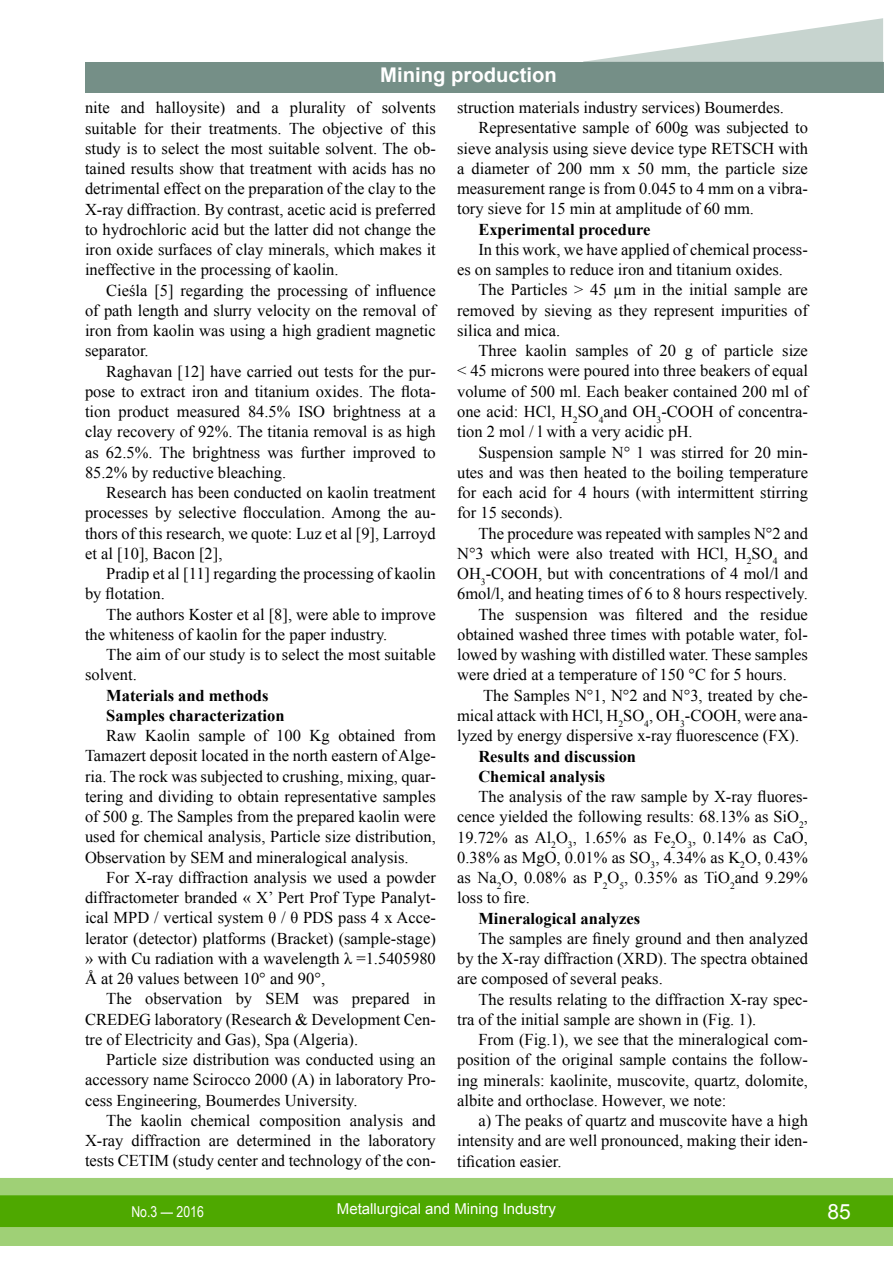
<style>
.page{position:relative;width:893px;height:1263px;background:#fff}
.page>*{position:absolute;margin:0;border:0;box-sizing:border-box;transform-origin:0 0}
.t1{font:21px "Arial";color:#fff}
.t2{font:700 20.25px "Arial";color:#fff}
.t3{font:16.5px/20.2px "Times New Roman";color:#000;text-align:justify}
.t4{font:700 16.5px/20.2px "Times New Roman";color:#000}
.t5{font:15px "Arial";color:#fff}
.t6{font:15px "Arial Narrow";color:#fff}
</style>
<div class="page">
<div style="left:0;top:1178px;width:893px;height:68px;background:#9fd076"></div>
<div style="left:0;top:1195px;width:893px;height:32px;background:#4ea800;border:2px solid #4ea800"></div>
<div style="left:85px;top:62px;width:798px;height:30px;background:#758f87"></div>
<svg style="left:583px;top:18px;width:300px;height:44px"></svg>
<p class="t2" style="left:380px;top:61px;width:178px">Mining production</p>
<p class="t3" style="left:85px;top:98px;width:352px">nite and halloysite) and a plurality of solvents suitable for their treatments. The objective of this study is to select the most suitable solvent. The ob&shy;tained results show that treatment with acids has no detrimental effect on the preparation of the clay to the X-ray diffraction. By contrast, acetic acid is preferred to hydrochloric acid but the latter did not change the iron oxide surfaces of clay minerals, which makes it ineffective in the processing of kaolin.</p>
<p class="t3" style="left:85px;top:280px;width:352px;text-indent:21px">Cieśla [5] regarding the processing of influence of path length and slurry velocity on the removal of iron from kaolin was using a high gradient magnetic separator.</p>
<p class="t3" style="left:85px;top:361px;width:352px;text-indent:21px">Raghavan [12] have carried out tests for the pur&shy;pose to extract iron and titanium oxides. The flota&shy;tion product measured 84.5% ISO brightness at a clay recovery of 92%. The titania removal is as high as 62.5%. The brightness was further improved to 85.2% by reductive bleaching.</p>
<p class="t3" style="left:85px;top:482px;width:352px;text-indent:21px">Research has been conducted on kaolin treatment processes by selective flocculation. Among the au&shy;thors of this research, we quote: Luz et al [9], Larroyd et al [10], Bacon [2],</p>
<p class="t3" style="left:85px;top:563px;width:352px;text-indent:21px">Pradip et al [11] regarding the processing of kaolin by flotation.</p>
<p class="t3" style="left:85px;top:604px;width:352px;text-indent:21px">The authors Koster et al [8], were able to improve the whiteness of kaolin for the paper industry.</p>
<p class="t3" style="left:85px;top:644px;width:352px;text-indent:21px">The aim of our study is to select the most suitable solvent.</p>
<p class="t4" style="left:106px;top:684px;width:180px">Materials and methods<br>Samples characterization</p>
<p class="t3" style="left:85px;top:725px;width:352px;text-indent:21px">Raw Kaolin sample of 100 Kg obtained from Tamazert deposit located in the north eastern of Alge&shy;ria. The rock was subjected to crushing, mixing, quar&shy;tering and dividing to obtain representative samples of 500 g. The Samples from the prepared kaolin were used for chemical analysis, Particle size distribution, Observation by SEM and mineralogical analysis.</p>
<p class="t3" style="left:85px;top:867px;width:352px;text-indent:21px">For X-ray diffraction analysis we used a powder diffractometer branded « X’ Pert Prof Type Panalyt&shy;ical MPD / vertical system θ / θ PDS pass 4 x Acce&shy;lerator (detector) platforms (Bracket) (sample-stage) » with Cu radiation with a wavelength λ =1.5405980<br>Å at 2θ values between 10° and 90°,</p>
<p class="t3" style="left:85px;top:988px;width:352px;text-indent:21px">The observation by SEM was prepared in CREDEG laboratory (Research &amp; Development Cen&shy;tre of Electricity and Gas), Spa (Algeria).</p>
<p class="t3" style="left:85px;top:1049px;width:352px;text-indent:21px">Particle size distribution was conducted using an accessory name Scirocco 2000 (A) in laboratory Pro&shy;cess Engineering, Boumerdes University.</p>
<p class="t3" style="left:85px;top:1110px;width:352px;text-indent:21px">The kaolin chemical composition analysis and X-ray diffraction are determined in the laboratory tests CETIM (study center and technology of the con-</p>
<p class="t3" style="left:457px;top:97px;width:328px">struction materials industry services) Boumerdes.</p>
<p class="t3" style="left:478px;top:118px;width:331px">Representative sample of 600g was subjected to</p>
<p class="t3" style="left:457px;top:138px;width:352px">sieve analysis using sieve device type RETSCH with</p>
<p class="t3" style="left:457px;top:158px;width:352px">a diameter of 200 mm x 50 mm, the particle size</p>
<p class="t3" style="left:457px;top:178px;width:352px">measurement range is from 0.045 to 4 mm on a vibra-</p>
<p class="t3" style="left:457px;top:199px;width:298px">tory sieve for 15 min at amplitude of 60 mm.</p>
<p class="t4" style="left:478px;top:219px;width:174px">Experimental procedure</p>
<p class="t3" style="left:457px;top:239px;width:352px;text-indent:21px">In this work, we have applied of chemical process&shy;es on samples to reduce iron and titanium oxides.</p>
<p class="t3" style="left:457px;top:279px;width:352px;text-indent:21px">The Particles &gt; 45 µm in the initial sample are removed by sieving as they represent impurities of silica and mica.</p>
<p class="t3" style="left:457px;top:340px;width:352px;text-indent:21px">Three kaolin samples of 20 g of particle size &lt; 45 microns were poured into three beakers of equal volume of 500 ml. Each beaker contained 200 ml of one acid: HCl, H<sub>2</sub>SO<sub>4</sub>and OH<sub>3</sub>-COOH of concentra&shy;tion 2 mol / l with a very acidic pH.</p>
<p class="t3" style="left:457px;top:442px;width:352px;text-indent:21px">Suspension sample N° 1 was stirred for 20 min&shy;utes and was then heated to the boiling temperature for each acid for 4 hours (with intermittent stirring for 15 seconds).</p>
<p class="t3" style="left:478px;top:523px;width:331px">The procedure was repeated with samples N°2 and</p>
<p class="t3" style="left:457px;top:543px;width:352px">N°3 which were also treated with HCl, H<sub>2</sub>SO<sub>4</sub> and</p>
<p class="t3" style="left:457px;top:563px;width:352px">OH<sub>3</sub>-COOH, but with concentrations of 4 mol/l and</p>
<p class="t3" style="left:457px;top:584px;width:352px">6mol/l, and heating times of 6 to 8 hours respectively.</p>
<p class="t3" style="left:478px;top:604px;width:331px">The suspension was filtered and the residue</p>
<p class="t3" style="left:457px;top:624px;width:352px">obtained washed three times with potable water, fol-</p>
<p class="t3" style="left:457px;top:644px;width:352px">lowed by washing with distilled water. These samples</p>
<p class="t3" style="left:457px;top:664px;width:331px">were dried at a temperature of 150 °C for 5 hours.</p>
<p class="t3" style="left:483px;top:685px;width:326px">The Samples N°1, N°2 and N°3, treated by che-</p>
<p class="t3" style="left:457px;top:705px;width:352px">mical attack with HCl, H<sub>2</sub>SO<sub>4</sub>, OH<sub>3</sub>-COOH, were ana-</p>
<p class="t3" style="left:457px;top:725px;width:343px">lyzed by energy dispersive x-ray fluorescence (FX).</p>
<p class="t4" style="left:478px;top:745px;width:159px">Results and discussion<br>Chemical analysis</p>
<p class="t3" style="left:457px;top:786px;width:352px;text-indent:21px">The analysis of the raw sample by X-ray fluores&shy;cence yielded the following results: 68.13% as SiO<sub>2</sub>, 19.72% as Al<sub>2</sub>O<sub>3</sub>, 1.65% as Fe<sub>2</sub>O<sub>3</sub>, 0.14% as CaO, 0.38% as MgO, 0.01% as SO<sub>3</sub>, 4.34% as K<sub>2</sub>O, 0.43% as Na<sub>2</sub>O, 0.08% as P<sub>2</sub>O<sub>5</sub>, 0.35% as TiO<sub>2</sub>and 9.29% loss to fire.</p>
<p class="t4" style="left:478px;top:907px;width:163px">Mineralogical analyzes</p>
<p class="t3" style="left:457px;top:928px;width:352px;text-indent:21px">The samples are finely ground and then analyzed by the X-ray diffraction (XRD). The spectra obtained are composed of several peaks.</p>
<p class="t3" style="left:457px;top:988px;width:352px;text-indent:21px">The results relating to the diffraction X-ray spec&shy;tra of the initial sample are shown in (Fig. 1).</p>
<p class="t3" style="left:457px;top:1029px;width:352px;text-indent:21px">From (Fig.1), we see that the mineralogical com&shy;position of the original sample contains the follow&shy;ing minerals: kaolinite, muscovite, quartz, dolomite, albite and orthoclase. However, we note:</p>
<p class="t3" style="left:457px;top:1110px;width:352px;text-indent:21px">a) The peaks of quartz and muscovite have a high intensity and are well pronounced, making their iden&shy;tification easier.</p>
<p class="t6" style="left:131px;top:1200px;width:74px">No.3 — 2016</p>
<p class="t5" style="left:337px;top:1199px;width:221px">Metallurgical and Mining Industry</p>
<p class="t1" style="left:827px;top:1197px;width:25px">85</p>
</div>
